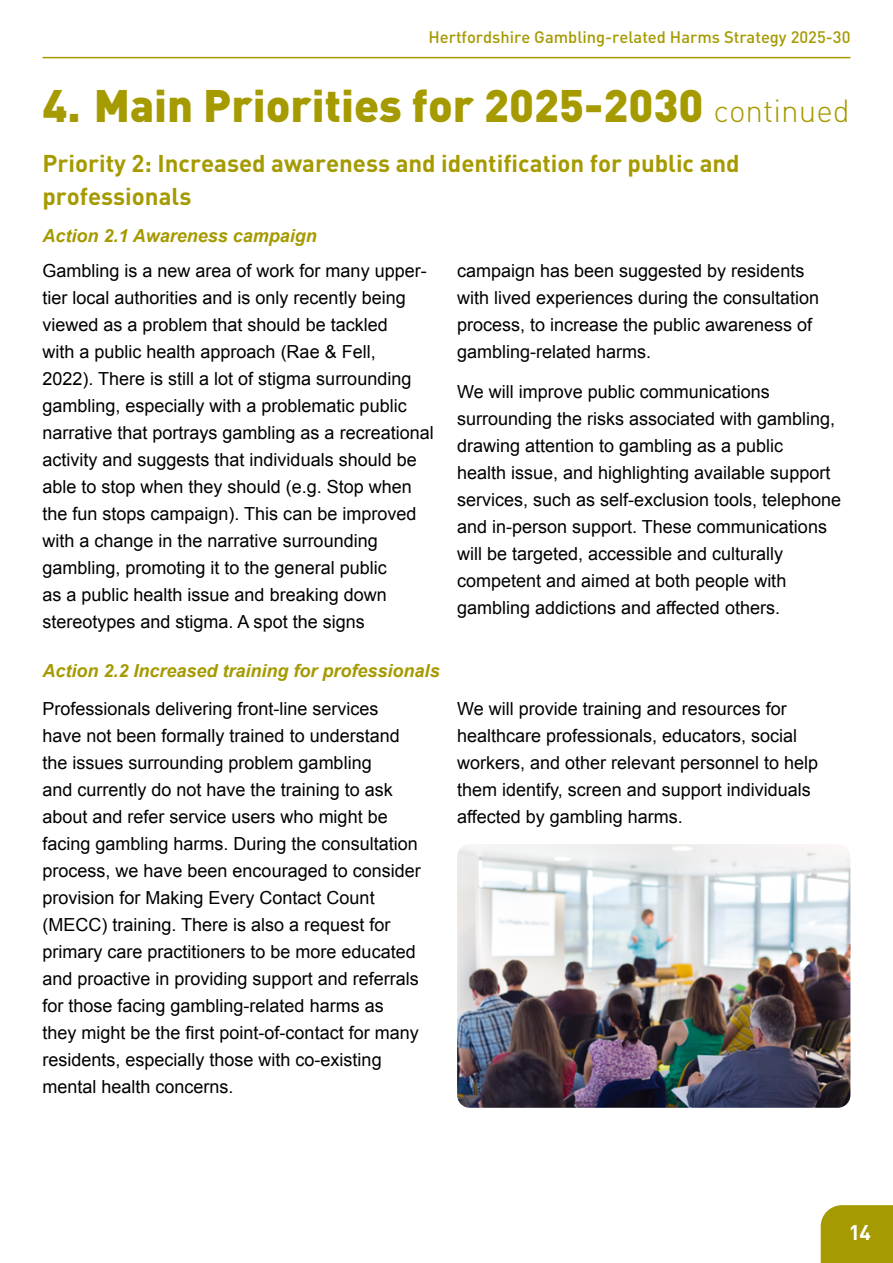
<style>
.page{position:relative;width:893px;height:1263px;background:#fff}
.page>*{position:absolute;margin:0;border:0;box-sizing:border-box;transform-origin:0 0}
.Heading1{font:900 45px "DIN";color:#a59a00}
.t1{font:700 24px/33px "DIN";color:#a59a00}
.t2{font:700 21px "DIN";color:#fff}
.t3{font:18px/27px "Arial";color:#000}
.t4{font:italic 700 18px "Arial";color:#a59a00}
.t5{font:500 16.5px "DIN";color:#a59a00}
.s1{font-weight:300;font-size:31.5px}
</style>
<div class="page">
<hr style="left:43px;top:57px;width:807px;height:1px;background:#a59a00">
<div style="left:821px;top:1205px;width:72px;height:58px;background:#a59a00"></div>
<img style="left:457px;top:844px;width:393px;height:264px">
<p class="t5" style="left:428px;top:26px;width:423px">Hertfordshire Gambling-related Harms Strategy 2025-30</p>
<h2 class="Heading1" style="left:43px;top:75px;width:809px">4. Main Priorities for 2025-2030 <span class="s1">continued</span></h2>
<h2 class="t1" style="left:43px;top:146px;width:699px">Priority 2: Increased awareness and identification for public and professionals</h2>
<h2 class="t4" style="left:43px;top:224px;width:276px">Action 2.1 Awareness campaign</h2>
<h2 class="t3" style="left:43px;top:257px;width:393px">Gambling is a new area of work for many upper&shy;tier local authorities and is only recently being viewed as a problem that should be tackled<br>with a public health approach (Rae &amp; Fell,<br>2022). There is still a lot of stigma surrounding gambling, especially with a problematic public narrative that portrays gambling as a recreational activity and suggests that individuals should be able to stop when they should (e.g. Stop when the fun stops campaign). This can be improved with a change in the narrative surrounding gambling, promoting it to the general public<br>as a public health issue and breaking down stereotypes and stigma. A spot the signs</h2>
<h2 class="t3" style="left:457px;top:257px;width:364px">campaign has been suggested by residents with lived experiences during the consultation process, to increase the public awareness of gambling-related harms.</h2>
<h2 class="t3" style="left:457px;top:378px;width:386px">We will improve public communications surrounding the risks associated with gambling, drawing attention to gambling as a public<br>health issue, and highlighting available support services, such as self-exclusion tools, telephone and in-person support. These communications will be targeted, accessible and culturally competent and aimed at both people with gambling addictions and affected others.</h2>
<h2 class="t4" style="left:43px;top:659px;width:399px">Action 2.2 Increased training for professionals</h2>
<h2 class="t3" style="left:43px;top:695px;width:380px">Professionals delivering front-line services have not been formally trained to understand the issues surrounding problem gambling<br>and currently do not have the training to ask about and refer service users who might be facing gambling harms. During the consultation process, we have been encouraged to consider provision for Making Every Contact Count (MECC) training. There is also a request for primary care practitioners to be more educated and proactive in providing support and referrals for those facing gambling-related harms as they might be the first point-of-contact for many residents, especially those with co-existing mental health concerns.</h2>
<h2 class="t3" style="left:457px;top:695px;width:363px">We will provide training and resources for healthcare professionals, educators, social workers, and other relevant personnel to help them identify, screen and support individuals affected by gambling harms.</h2>
<p class="t2" style="left:849px;top:1219px;width:23px">14</p>
</div>
